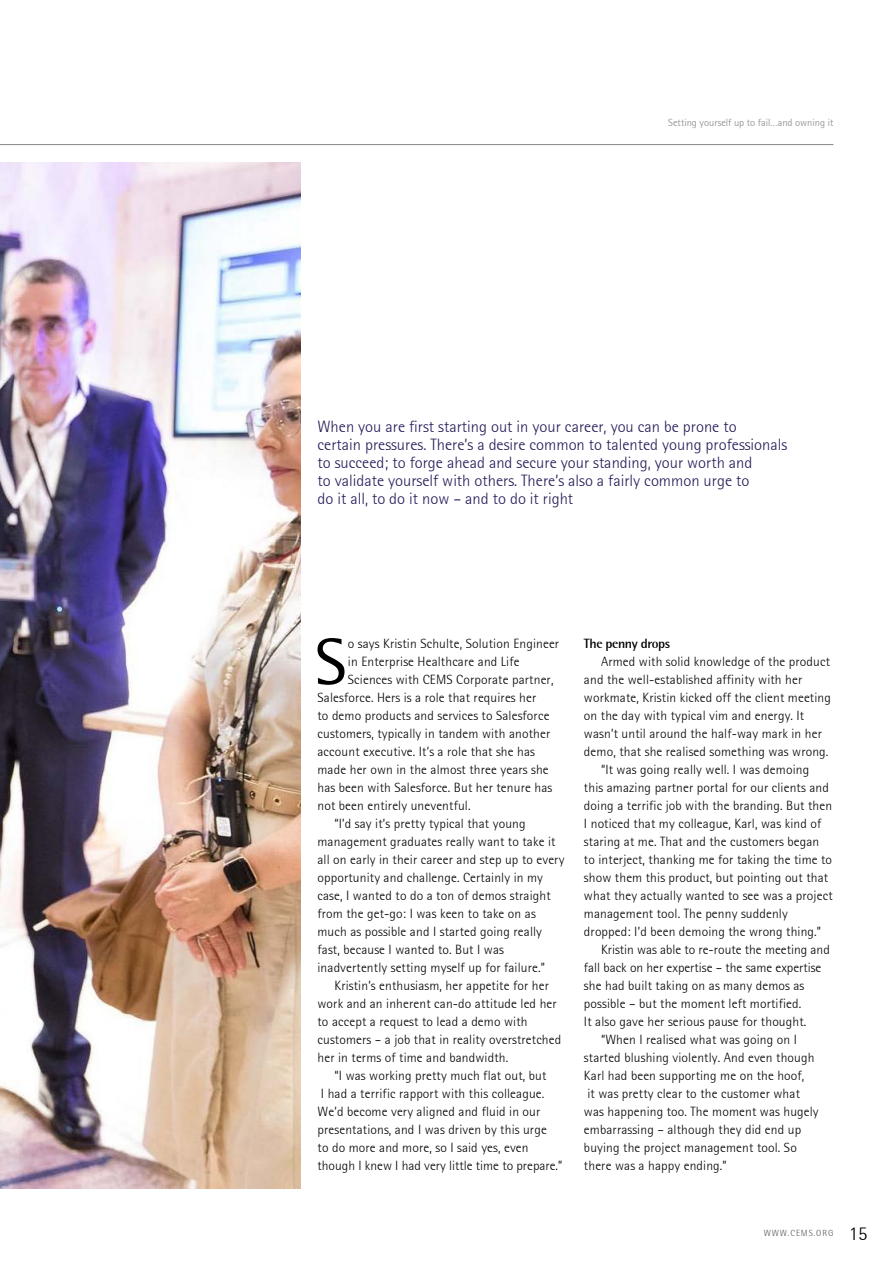
<style>
.page{position:relative;width:893px;height:1263px;background:#fff}
.page>*{position:absolute;margin:0;border:0;box-sizing:border-box;transform-origin:0 0}
.t1{font:65.7px "Rotis Semi Sans";color:#000}
.t2{font:300 16.5px/18px "Rotis Semi Sans";color:#231956}
.t3{font:300 13.5px "Rotis Semi Sans";letter-spacing:.01em;color:#000}
.t4{font:700 13.5px "Rotis Semi Sans";letter-spacing:-.03em;color:#000}
.t5{font:300 10.5px "Rotis Semi Sans";color:#878787}
.t6{font:300 9px "Rotis Semi Sans";letter-spacing:.1em;color:#575756}
.s1{font-size:19.5px;color:#000}
</style>
<div class="page">
<hr style="left:0;top:144px;width:833px;height:1px;background:#878787">
<img style="left:0;top:162px;width:300px;height:1026px">
<p class="t5" style="left:668px;top:116px;width:167px">Setting yourself up to fail…and owning it</p>
<p class="t2" style="left:317px;top:417px;width:471px">When you are first starting out in your career, you can be prone to<br>certain pressures. There’s a desire common to talented young professionals to succeed; to forge ahead and secure your standing, your worth and<br>to validate yourself with others. There’s also a fairly common urge to<br>do it all, to do it now – and to do it right</p>
<h1 class="t1" style="left:315px;top:623px;width:33px">S</h1>
<p class="t3" style="left:348px;top:636px;width:213px">o says Kristin Schulte, Solution Engineer</p>
<p class="t3" style="left:348px;top:654px;width:173px">in Enterprise Healthcare and Life</p>
<p class="t3" style="left:348px;top:672px;width:207px">Sciences with CEMS Corporate partner,</p>
<p class="t3" style="left:317px;top:690px;width:220px">Salesforce. Hers is a role that requires her</p>
<p class="t3" style="left:317px;top:708px;width:233px">to demo products and services to Salesforce</p>
<p class="t3" style="left:317px;top:726px;width:234px">customers, typically in tandem with another</p>
<p class="t3" style="left:317px;top:744px;width:219px">account executive. It’s a role that she has</p>
<p class="t3" style="left:317px;top:762px;width:233px">made her own in the almost three years she</p>
<p class="t3" style="left:317px;top:780px;width:236px">has been with Salesforce. But her tenure has</p>
<p class="t3" style="left:317px;top:798px;width:155px">not been entirely uneventful.</p>
<p class="t3" style="left:334px;top:816px;width:193px">“I’d say it’s pretty typical that young</p>
<p class="t3" style="left:317px;top:834px;width:240px">management graduates really want to take it</p>
<p class="t3" style="left:317px;top:852px;width:248px">all on early in their career and step up to every</p>
<p class="t3" style="left:317px;top:870px;width:227px">opportunity and challenge. Certainly in my</p>
<p class="t3" style="left:317px;top:888px;width:235px">case, I wanted to do a ton of demos straight</p>
<p class="t3" style="left:317px;top:906px;width:220px">from the get-go: I was keen to take on as</p>
<p class="t3" style="left:317px;top:924px;width:226px">much as possible and I started going really</p>
<p class="t3" style="left:317px;top:942px;width:188px">fast, because I wanted to. But I was</p>
<p class="t3" style="left:317px;top:960px;width:229px">inadvertently setting myself up for failure.”</p>
<p class="t3" style="left:334px;top:978px;width:216px">Kristin’s enthusiasm, her appetite for her</p>
<p class="t3" style="left:317px;top:996px;width:241px">work and an inherent can-do attitude led her</p>
<p class="t3" style="left:317px;top:1014px;width:212px">to accept a request to lead a demo with</p>
<p class="t3" style="left:317px;top:1032px;width:245px">customers – a job that in reality overstretched</p>
<p class="t3" style="left:317px;top:1050px;width:192px">her in terms of time and bandwidth.</p>
<p class="t3" style="left:334px;top:1068px;width:213px">“I was working pretty much flat out, but</p>
<p class="t3" style="left:321px;top:1086px;width:225px">I had a terrific rapport with this colleague.</p>
<p class="t3" style="left:317px;top:1104px;width:224px">We’d become very aligned and fluid in our</p>
<p class="t3" style="left:317px;top:1122px;width:231px">presentations, and I was driven by this urge</p>
<p class="t3" style="left:317px;top:1140px;width:213px">to do more and more, so I said yes, even</p>
<p class="t3" style="left:317px;top:1158px;width:246px">though I knew I had very little time to prepare.”</p>
<p class="t4" style="left:584px;top:635px;width:88px">The penny drops</p>
<p class="t3" style="left:601px;top:654px;width:231px">Armed with solid knowledge of the product</p>
<p class="t3" style="left:584px;top:672px;width:220px">and the well-established affinity with her</p>
<p class="t3" style="left:584px;top:690px;width:248px">workmate, Kristin kicked off the client meeting</p>
<p class="t3" style="left:584px;top:708px;width:222px">on the day with typical vim and energy. It</p>
<p class="t3" style="left:584px;top:726px;width:239px">wasn’t until around the half-way mark in her</p>
<p class="t3" style="left:584px;top:744px;width:246px">demo, that she realised something was wrong.</p>
<p class="t3" style="left:601px;top:762px;width:210px">“It was going really well. I was demoing</p>
<p class="t3" style="left:584px;top:780px;width:246px">this amazing partner portal for our clients and</p>
<p class="t3" style="left:584px;top:798px;width:250px">doing a terrific job with the branding. But then</p>
<p class="t3" style="left:584px;top:816px;width:239px">I noticed that my colleague, Karl, was kind of</p>
<p class="t3" style="left:584px;top:834px;width:237px">staring at me. That and the customers began</p>
<p class="t3" style="left:584px;top:852px;width:250px">to interject, thanking me for taking the time to</p>
<p class="t3" style="left:584px;top:870px;width:246px">show them this product, but pointing out that</p>
<p class="t3" style="left:584px;top:888px;width:250px">what they actually wanted to see was a project</p>
<p class="t3" style="left:584px;top:906px;width:205px">management tool. The penny suddenly</p>
<p class="t3" style="left:584px;top:924px;width:239px">dropped: I’d been demoing the wrong thing.”</p>
<p class="t3" style="left:601px;top:942px;width:230px">Kristin was able to re-route the meeting and</p>
<p class="t3" style="left:584px;top:960px;width:239px">fall back on her expertise – the same expertise</p>
<p class="t3" style="left:584px;top:978px;width:222px">she had built taking on as many demos as</p>
<p class="t3" style="left:584px;top:996px;width:219px">possible – but the moment left mortified.</p>
<p class="t3" style="left:584px;top:1014px;width:224px">It also gave her serious pause for thought.</p>
<p class="t3" style="left:601px;top:1032px;width:197px">“When I realised what was going on I</p>
<p class="t3" style="left:584px;top:1050px;width:232px">started blushing violently. And even though</p>
<p class="t3" style="left:584px;top:1068px;width:222px">Karl had been supporting me on the hoof,</p>
<p class="t3" style="left:587px;top:1086px;width:214px">it was pretty clear to the customer what</p>
<p class="t3" style="left:584px;top:1104px;width:236px">was happening too. The moment was hugely</p>
<p class="t3" style="left:584px;top:1122px;width:219px">embarrassing – although they did end up</p>
<p class="t3" style="left:584px;top:1140px;width:214px">buying the project management tool. So</p>
<p class="t3" style="left:584px;top:1158px;width:144px">there was a happy ending.”</p>
<p class="t6" style="left:764px;top:1228px;width:105px">WWW.CEMS.ORG <span class="s1">15</span></p>
</div>
